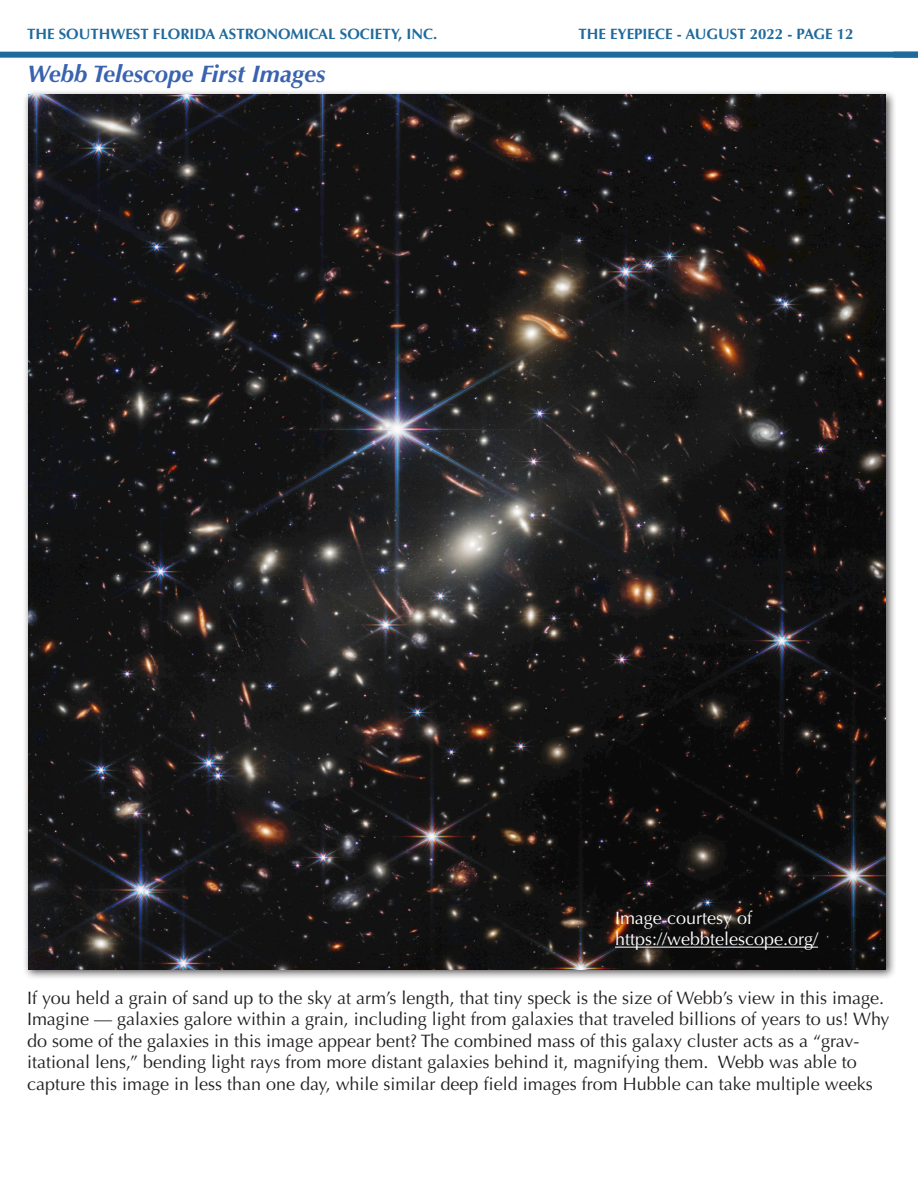
<style>
.page{position:relative;width:918px;height:1188px;background:#fff}
.page>*{position:absolute;margin:0;border:0;box-sizing:border-box;transform-origin:0 0}
.Header_1{font:italic 700 24px "Optima";color:#3a63af}
.t1{font:18px/21.6px "Optima";color:#231f20}
.t2{font:18px "Optima";color:#fff}
.t3{font:700 15px "Optima";color:#1f6a9d}
</style>
<div class="page">
<div style="left:0;top:52px;width:918px;height:6px;background:#1f6a9d"></div>
<div style="left:23px;top:89px;width:873px;height:892px;background:#231f20;opacity:.75"></div>
<img style="left:28px;top:95px;width:858px;height:875px">
<hr style="left:615px;top:947px;width:203px;height:1px;background:#fff">
<p class="t3" style="left:27px;top:25px;width:412px">THE SOUTHWEST FLORIDA ASTRONOMICAL SOCIETY, INC.</p>
<p class="t3" style="left:578px;top:25px;width:277px">THE EYEPIECE - AUGUST 2022 - PAGE 12</p>
<p class="Header_1" style="left:27px;top:60px;width:300px">Webb Telescope First Images</p>
<p class="t2" style="left:615px;top:907px;width:139px">Image courtesy of</p>
<p class="t2" style="left:615px;top:929px;width:205px">https://webbtelescope.org/</p>
<p class="t1" style="left:27px;top:987px;width:864px">If you held a grain of sand up to the sky at arm’s length, that tiny speck is the size of Webb’s view in this image.<br>Imagine — galaxies galore within a grain, including light from galaxies that traveled billions of years to us! Why do some of the galaxies in this image appear bent? The combined mass of this galaxy cluster acts as a “grav&shy;itational lens,” bending light rays from more distant galaxies behind it, magnifying them. Webb was able to capture this image in less than one day, while similar deep field images from Hubble can take multiple weeks</p>
</div>
